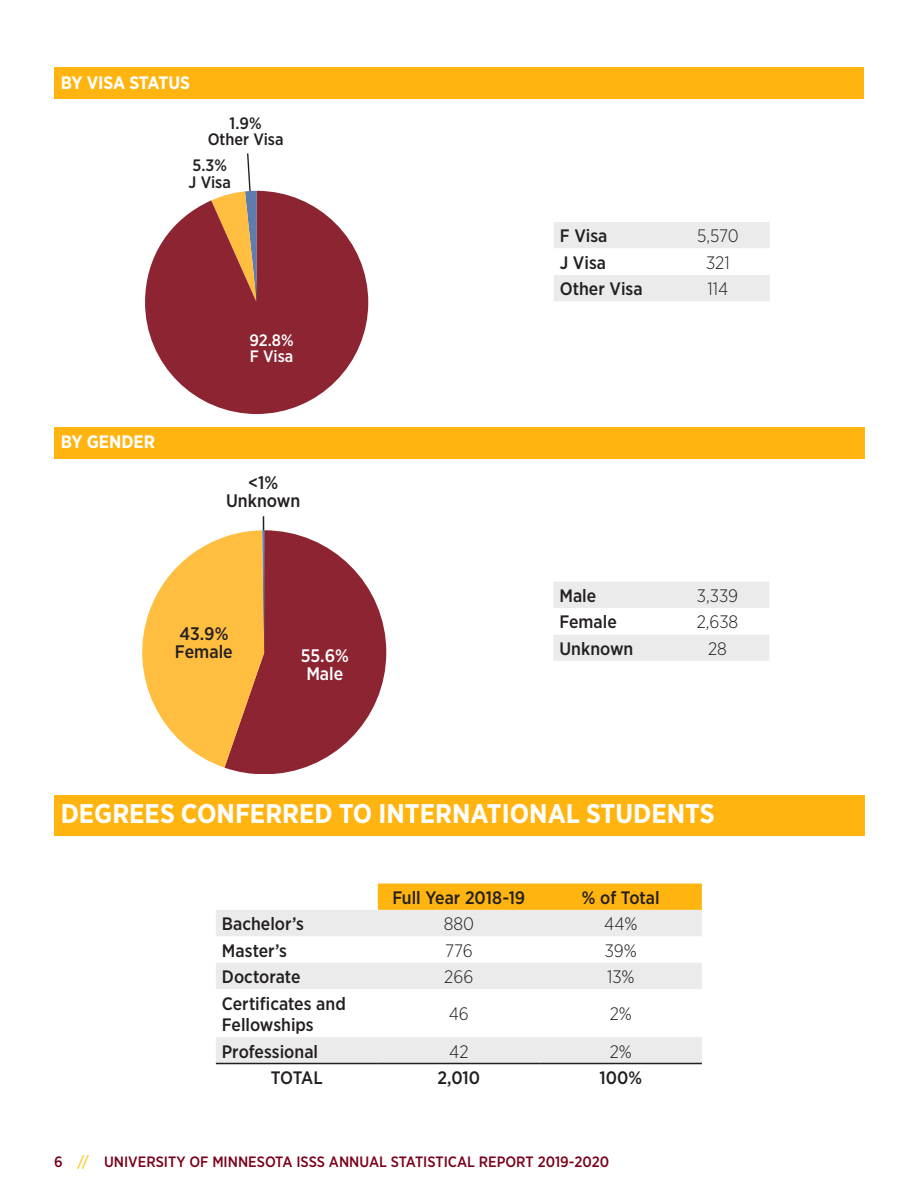
<style>
.page{position:relative;width:918px;height:1188px;background:#fff}
.page>*{position:absolute;margin:0;border:0;box-sizing:border-box;transform-origin:0 0}
.Header_for_TOC{font:700 27px "Gotham Narrow";color:#fff}
.t1{font:500 18.15px/18.1px "Gotham Narrow";color:#231f20;text-align:center}
.t2{font:500 18.15px/18.1px "Gotham Narrow";color:#fff;text-align:center}
.table_column_1{font:500 18px/21.6px "Gotham Narrow";color:#231f20}
.table_body{font:300 18px "Gotham Narrow";color:#231f20}
.table_header{font:500 18px "Gotham Narrow";letter-spacing:-.005em;color:#231f20}
.Headersub_for_TOC{font:700 18px "Gotham Narrow";color:#fff}
.table_total{font:500 18px "Gotham Narrow";letter-spacing:-.005em;color:#231f20}
.t3{font:500 16.5px/16.5px "Gotham Narrow";color:#231f20;text-align:center}
.t4{font:500 16.5px/16.5px "Gotham Narrow";letter-spacing:-.005em;color:#fff}
.t5{font:500 15px "Gotham Narrow";color:#7a0019}
.s1{color:#fc3}
</style>
<div class="page">
<svg style="left:553px;top:582px;width:216px;height:79px"></svg>
<div style="left:54px;top:795px;width:810px;height:40px;background:#ffb40f"></div>
<div style="left:378px;top:884px;width:324px;height:26px;background:#ffb40f"></div>
<svg style="left:216px;top:910px;width:486px;height:153px;fill:#ebebeb"></svg>
<hr style="left:216px;top:1063px;width:162px;height:1px;background:#231f20">
<hr style="left:378px;top:1063px;width:162px;height:1px;background:#231f20">
<hr style="left:540px;top:1063px;width:162px;height:1px;background:#231f20">
<div style="left:54px;top:427px;width:810px;height:32px;background:#ffb40f"></div>
<div style="left:54px;top:68px;width:810px;height:31px;background:#ffb40f"></div>
<svg style="left:554px;top:222px;width:216px;height:79px"></svg>
<svg style="left:142px;top:516px;width:244px;height:258px"></svg>
<svg style="left:247px;top:153px;width:11px;height:38px"></svg>
<svg style="left:145px;top:191px;width:223px;height:223px;fill:#8d2431"></svg>
<p class="Headersub_for_TOC" style="left:61px;top:71px;width:131px">BY VISA STATUS</p>
<p class="t3" style="left:208px;top:114px;width:77px">1.9%<br>Other Visa</p>
<p class="t3" style="left:189px;top:157px;width:44px;text-align:left">5.3%<br>J Visa</p>
<p class="Headersub_for_TOC" style="left:61px;top:430px;width:96px">BY GENDER</p>
<p class="t4" style="left:250px;top:332px;width:46px">92.8%<br>F Visa</p>
<p class="t1" style="left:226px;top:474px;width:76px">&lt;1%<br>Unknown</p>
<p class="t1" style="left:175px;top:624px;width:59px;text-align:left">43.9%<br>Female</p>
<p class="t2" style="left:301px;top:646px;width:50px">55.6%<br>Male</p>
<p class="table_column_1" style="left:560px;top:225px;width:49px">F Visa</p>
<p class="table_body" style="left:697px;top:225px;width:43px">5,570</p>
<p class="table_column_1" style="left:560px;top:251px;width:48px">J Visa</p>
<p class="table_body" style="left:706px;top:251px;width:25px">321</p>
<p class="table_column_1" style="left:560px;top:278px;width:85px">Other Visa</p>
<p class="table_body" style="left:707px;top:278px;width:22px">114</p>
<p class="table_column_1" style="left:559px;top:585px;width:38px">Male</p>
<p class="table_body" style="left:697px;top:585px;width:43px">3,339</p>
<p class="table_column_1" style="left:559px;top:611px;width:59px">Female</p>
<p class="table_body" style="left:697px;top:611px;width:43px">2,638</p>
<p class="table_column_1" style="left:559px;top:637px;width:76px">Unknown</p>
<p class="table_body" style="left:708px;top:637px;width:20px">28</p>
<p class="Header_for_TOC" style="left:61px;top:796px;width:655px">DEGREES CONFERRED TO INTERNATIONAL STUDENTS</p>
<p class="table_header" style="left:392px;top:886px;width:134px">Full Year 2018-19</p>
<p class="table_header" style="left:582px;top:886px;width:79px">% of Total</p>
<p class="table_column_1" style="left:222px;top:913px;width:83px">Bachelor’s</p>
<p class="table_body" style="left:444px;top:913px;width:32px">880</p>
<p class="table_body" style="left:604px;top:913px;width:35px">44%</p>
<p class="table_column_1" style="left:222px;top:939px;width:67px">Master’s</p>
<p class="table_body" style="left:445px;top:939px;width:29px">776</p>
<p class="table_body" style="left:605px;top:939px;width:34px">39%</p>
<p class="table_column_1" style="left:222px;top:966px;width:80px">Doctorate</p>
<p class="table_body" style="left:444px;top:966px;width:31px">266</p>
<p class="table_body" style="left:607px;top:966px;width:29px">13%</p>
<p class="table_column_1" style="left:222px;top:992px;width:125px">Certificates and<br>Fellowships</p>
<p class="table_body" style="left:449px;top:1003px;width:22px">46</p>
<p class="table_body" style="left:610px;top:1003px;width:24px">2%</p>
<p class="table_column_1" style="left:222px;top:1040px;width:98px">Professional</p>
<p class="table_body" style="left:449px;top:1040px;width:21px">42</p>
<p class="table_body" style="left:610px;top:1040px;width:24px">2%</p>
<p class="table_total" style="left:271px;top:1066px;width:53px">TOTAL</p>
<p class="table_total" style="left:438px;top:1066px;width:44px">2,010</p>
<p class="table_total" style="left:600px;top:1066px;width:44px">100%</p>
<p class="t5" style="left:54px;top:1152px;width:557px">6 <span class="s1">//</span> UNIVERSITY OF MINNESOTA ISSS ANNUAL STATISTICAL REPORT 2019-2020</p>
</div>
